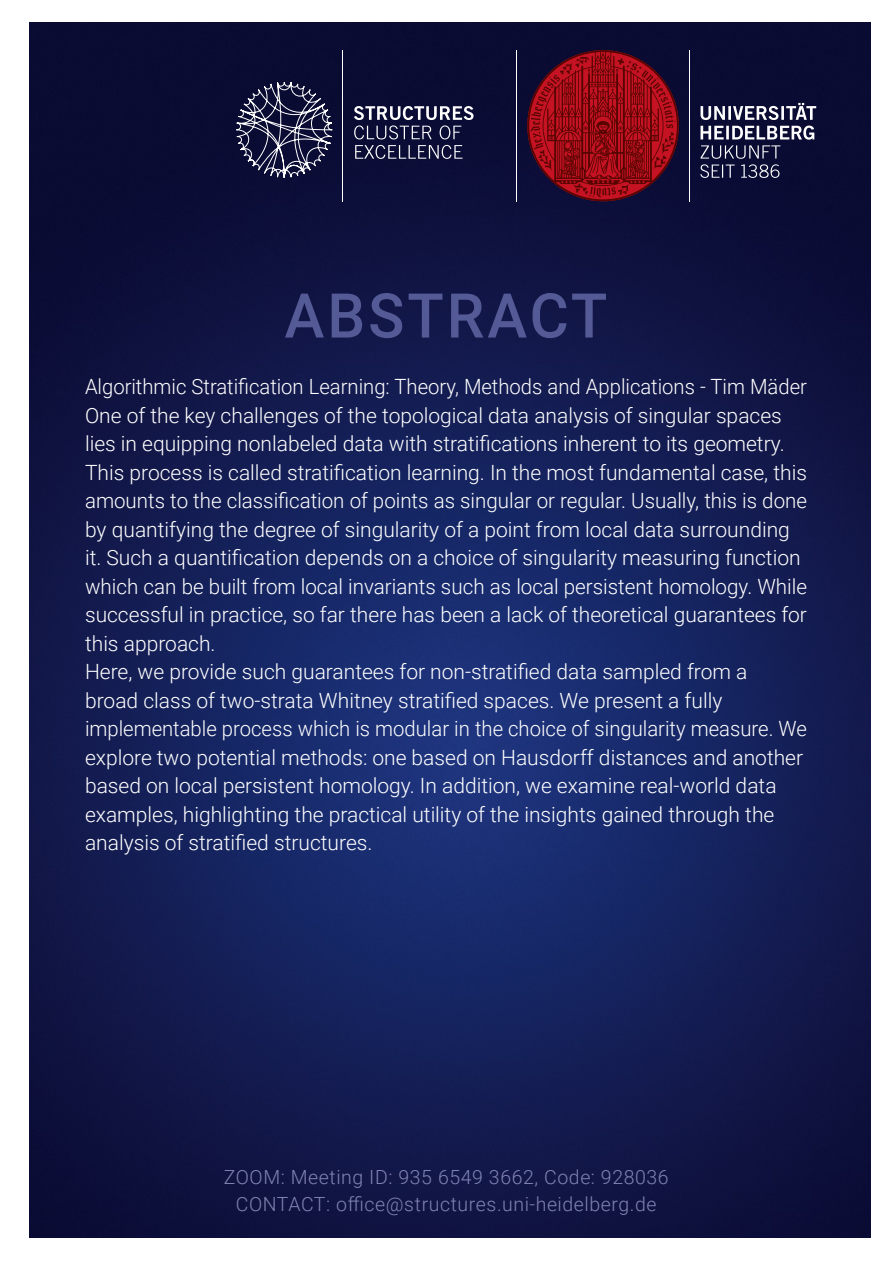
<style>
.page{position:relative;width:893px;height:1263px;background:#fff}
.page>*{position:absolute;margin:0;border:0;box-sizing:border-box;transform-origin:0 0}
.t1{font:500 61.8px "Roboto";letter-spacing:.05em;color:#535a95}
.t2{font:300 21px/28.5px "Roboto";color:#fff;scale:.96 1}
.t3{font:300 19.5px/27px "Roboto";letter-spacing:.03em;color:#8083b2;text-align:center}
</style>
<div class="page">
<img style="left:30px;top:23px;width:840px;height:1214px">
<svg style="left:700px;top:126px;width:114px;height:52px;background:#3b3d5c"></svg>
<svg style="left:700px;top:103px;width:116px;height:17px"></svg>
<svg style="left:354px;top:106px;width:120px;height:33px;background:#474967"></svg>
<svg style="left:355px;top:145px;width:107px;height:14px"></svg>
<svg style="left:236px;top:81px;width:97px;height:97px;background:#373959"></svg>
<svg style="left:527px;top:50px;width:152px;height:151px;background:#790c1c"></svg>
<hr style="left:689px;top:50px;width:1px;height:151px;background:#fff">
<hr style="left:516px;top:50px;width:1px;height:151px;background:#fff">
<hr style="left:342px;top:50px;width:1px;height:151px;background:#fff">
<h1 class="t1" style="left:284px;top:280px;width:324px">ABSTRACT</h1>
<p class="t2" style="left:85px;top:373px;width:753px">Algorithmic Stratification Learning: Theory, Methods and Applications - Tim Mäder One of the key challenges of the topological data analysis of singular spaces lies in equipping nonlabeled data with stratifications inherent to its geometry.<br>This process is called stratification learning. In the most fundamental case, this amounts to the classification of points as singular or regular. Usually, this is done by quantifying the degree of singularity of a point from local data surrounding it. Such a quantification depends on a choice of singularity measuring function which can be built from local invariants such as local persistent homology. While successful in practice, so far there has been a lack of theoretical guarantees for this approach.<br>Here, we provide such guarantees for non-stratified data sampled from a<br>broad class of two-strata Whitney stratified spaces. We present a fully implementable process which is modular in the choice of singularity measure. We explore two potential methods: one based on Hausdorff distances and another based on local persistent homology. In addition, we examine real-world data examples, highlighting the practical utility of the insights gained through the analysis of stratified structures.</p>
<p class="t3" style="left:224px;top:1163px;width:446px">ZOOM: Meeting ID: 935 6549 3662, Code: 928036<br>CONTACT: office@structures.uni-heidelberg.de</p>
</div>
